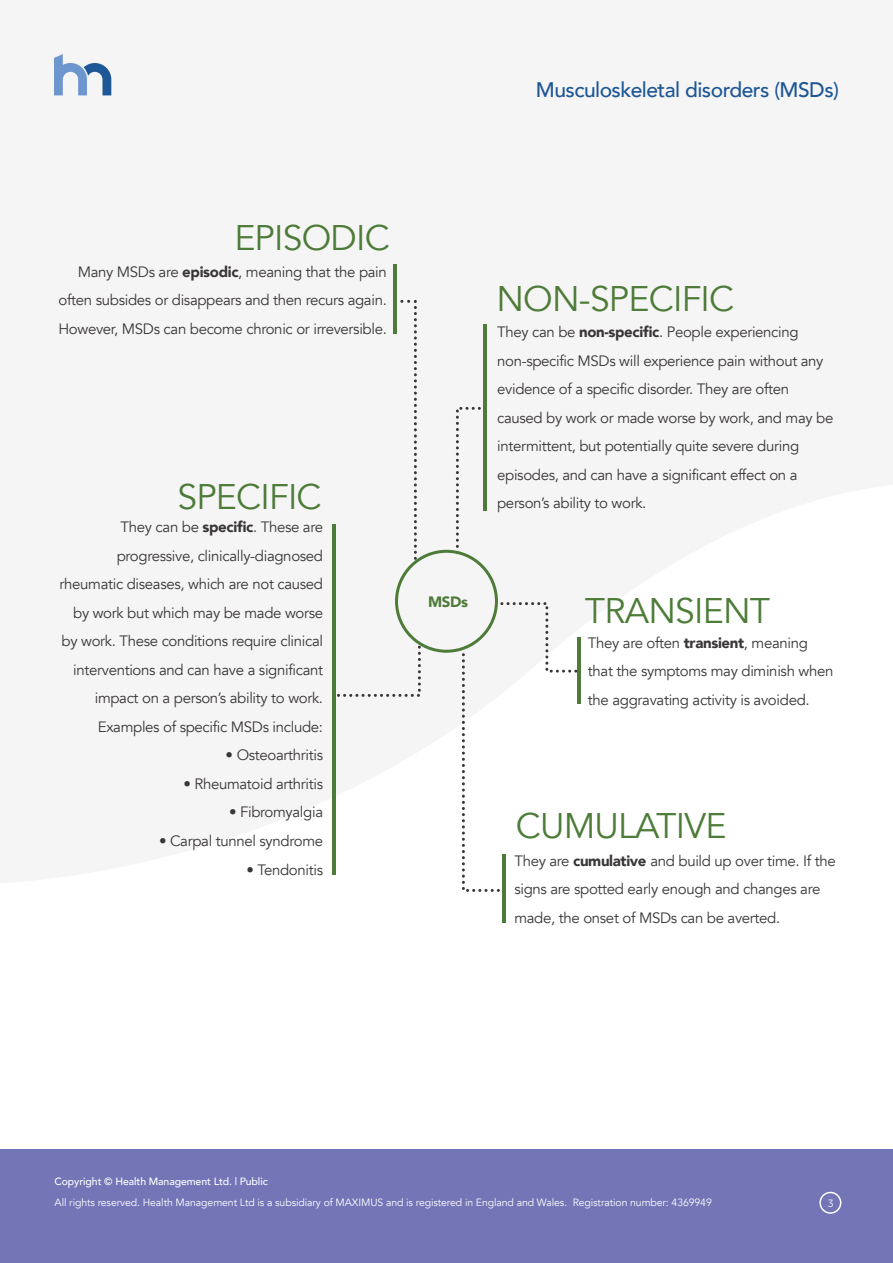
<style>
.page{position:relative;width:893px;height:1263px;background:#fff}
.page>*{position:absolute;margin:0;border:0;box-sizing:border-box;transform-origin:0 0}
.t1{font:35.55px "Avenir";letter-spacing:-.02em;color:#4d7b38}
.t2{font:500 21px "Avenir";letter-spacing:-.025em;color:#1e5795}
.t3{font:15px/28.5px "Avenir";letter-spacing:-.02em;color:#393637}
.t4{font:900 15px "Avenir";color:#4d7b38}
.t5{font:10.5px "Avenir";letter-spacing:-.01em;color:#fff}
.t6{font:500 10.5px "Avenir";letter-spacing:-.01em;color:#fff}
.t7{font:10.5px "Museo Sans 300";color:#fff}
.s1{font-weight:900}
</style>
<div class="page">
<div style="left:0;top:1149px;width:893px;height:114px;background:#7375b7"></div>
<svg style="left:54px;top:54px;width:57px;height:41px"></svg>
<div style="left:819px;top:1192px;width:22px;height:22px;border:2px solid #fff;border-radius:50%"></div>
<hr style="left:484px;top:324px;width:3px;height:187px;background:#4d7b38">
<hr style="left:333px;top:524px;width:3px;height:350px;background:#4d7b38">
<hr style="left:577px;top:637px;width:3px;height:67px;background:#4d7b38">
<hr style="left:502px;top:854px;width:3px;height:69px;background:#4d7b38">
<svg style="left:402px;top:299px;width:16px;height:260px"></svg>
<svg style="left:454px;top:406px;width:27px;height:150px"></svg>
<svg style="left:460px;top:602px;width:118px;height:291px"></svg>
<div style="left:336px;top:643px;width:86px;height:54px;background:#f6f5f5"></div>
<div style="left:395px;top:550px;width:103px;height:103px;border:3px solid #4d7b38;border-radius:50%"></div>
<hr style="left:394px;top:264px;width:3px;height:70px;background:#4d7b38">
<h2 class="t2" style="left:536px;top:71px;width:304px">Musculoskeletal disorders (MSDs)</h2>
<h1 class="t1" style="left:234px;top:217px;width:157px">EPISODIC</h1>
<p class="t3" style="left:58px;top:258px;width:330px;text-align:justify;text-indent:19px">Many MSDs are <span class="s1">episodic</span>, meaning that the pain often subsides or disappears and then recurs again.<br>However, MSDs can become chronic or irreversible.</p>
<h1 class="t1" style="left:177px;top:476px;width:146px">SPECIFIC</h1>
<p class="t3" style="left:60px;top:513px;width:265px;text-align:right">They can be <span class="s1">specific</span>. These are progressive, clinically-diagnosed rheumatic diseases, which are not caused by work but which may be made worse by work. These conditions require clinical interventions and can have a significant impact on a person’s ability to work.<br>Examples of specific MSDs include:</p>
<p class="t3" style="left:226px;top:741px;width:99px">• Osteoarthritis</p>
<p class="t3" style="left:183px;top:770px;width:141px">• Rheumatoid arthritis</p>
<p class="t3" style="left:229px;top:798px;width:96px">• Fibromyalgia</p>
<p class="t3" style="left:159px;top:827px;width:166px">• Carpal tunnel syndrome</p>
<p class="t3" style="left:246px;top:855px;width:78px">• Tendonitis</p>
<h1 class="t1" style="left:496px;top:277px;width:239px">NON-SPECIFIC</h1>
<p class="t3" style="left:497px;top:318px;width:338px">They can be <span class="s1">non-specific</span>. People experiencing non-specific MSDs will experience pain without any evidence of a specific disorder. They are often caused by work or made worse by work, and may be intermittent, but potentially quite severe during episodes, and can have a significant effect on a person’s ability to work.</p>
<p class="t4" style="left:428px;top:588px;width:42px">MSDs</p>
<h1 class="t1" style="left:585px;top:589px;width:187px">TRANSIENT</h1>
<p class="t3" style="left:588px;top:629px;width:247px">They are often <span class="s1">transient</span>, meaning that the symptoms may diminish when the aggravating activity is avoided.</p>
<h1 class="t1" style="left:516px;top:804px;width:212px">CUMULATIVE</h1>
<p class="t3" style="left:514px;top:847px;width:323px">They are <span class="s1">cumulative</span> and build up over time. If the signs are spotted early enough and changes are made, the onset of MSDs can be averted.</p>
<p class="t6" style="left:55px;top:1172px;width:215px">Copyright © Health Management Ltd. | Public</p>
<p class="t5" style="left:55px;top:1196px;width:659px">All rights reserved. Health Management Ltd is a subsidiary of MAXIMUS and is registered in England and Wales. Registration number: 4369949</p>
<p class="t7" style="left:828px;top:1197px;width:7px">3</p>
</div>
